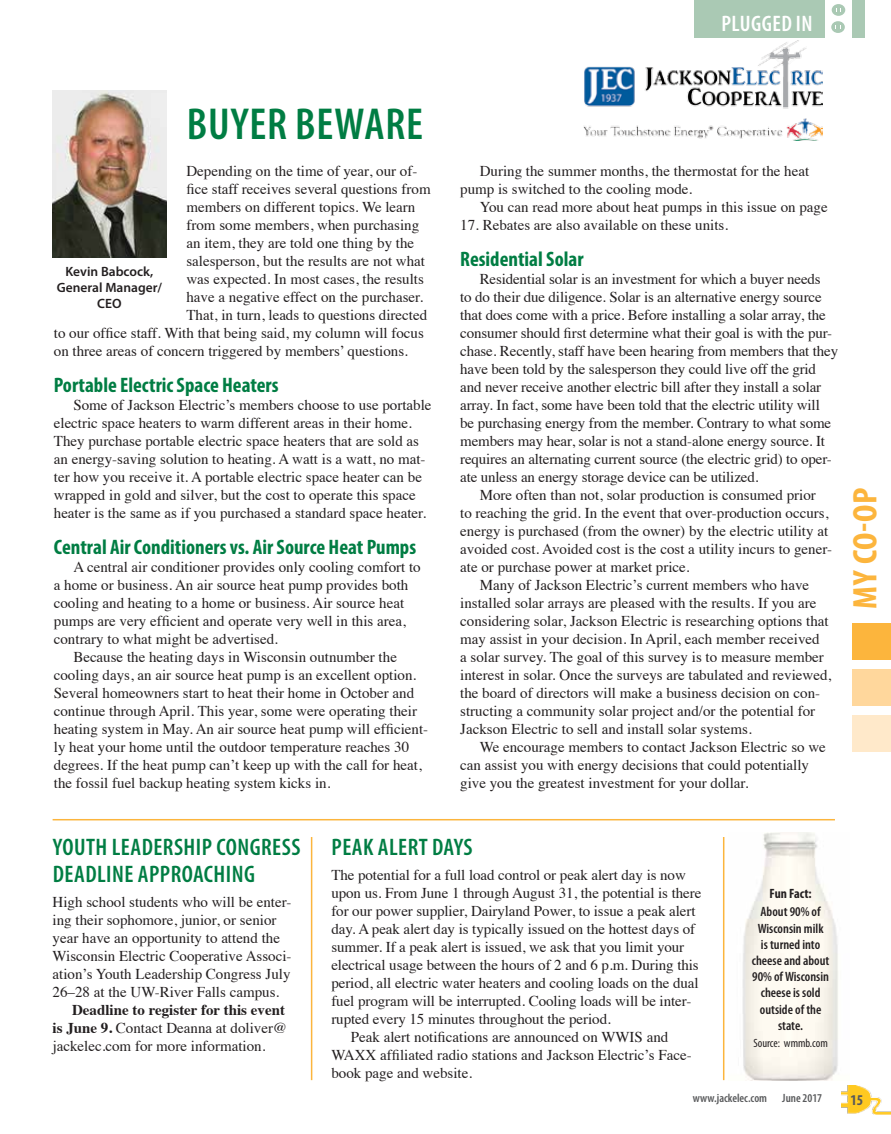
<style>
.page{position:relative;width:891px;height:1134px;background:#fff}
.page>*{position:absolute;margin:0;border:0;box-sizing:border-box;transform-origin:0 0}
.t1{font:600 condensed 45px "Myriad Pro";letter-spacing:.02em;color:#007d43}
.t2{font:700 condensed 34.2px "Myriad Pro";color:#fcb53d;scale:1.05 1}
.t3{font:600 condensed 24px/27px "Myriad Pro";letter-spacing:.02em;color:#007d43}
.t4{font:600 condensed 22.5px "Myriad Pro";letter-spacing:.02em;color:#fff}
.t5{font:700 condensed 21px "Myriad Pro";color:#007d43}
.t6{font:15px/18px "Times";color:#231f20}
.t7{font:700 condensed 15px "Myriad Pro";color:#58595b}
.t8{font:600 condensed 13.5px/16.2px "Myriad Pro";color:#231f20;text-align:center}
.t9{font:600 13.5px/16.2px "Myriad Pro";color:#231f20;text-align:center}
.t10{font:700 condensed 13.5px "Myriad Pro";color:#231f20}
.t11{font:600 condensed 12px "Myriad Pro";color:#58595b}
.t12{font:condensed 12px "Myriad Pro";color:#231f20}
.s1{font-weight:700}
</style>
<div class="page">
<img style="left:841px;top:1085px;width:50px;height:30px">
<div style="left:694px;top:0;width:170px;height:37px;background:#aac9b4"></div>
<div style="left:825px;top:0;width:27px;height:38px;background:#fff"></div>
<div style="left:832px;top:4px;width:13px;height:12px;background:#aac9b4;border-radius:50%"></div>
<div style="left:831px;top:21px;width:14px;height:12px;background:#aac9b4;border-radius:50%"></div>
<div style="left:853px;top:623px;width:38px;height:37px;background:#fcb53d"></div>
<div style="left:853px;top:669px;width:38px;height:37px;background:#ffd79c"></div>
<div style="left:853px;top:715px;width:38px;height:37px;background:#ffe9ca"></div>
<img style="left:53px;top:90px;width:113px;height:167px">
<img style="left:583px;top:40px;width:239px;height:101px">
<img style="left:742px;top:832px;width:96px;height:248px">
<hr style="left:311px;top:837px;width:1px;height:243px;background:#fcb53d">
<hr style="left:723px;top:837px;width:1px;height:243px;background:#fcb53d">
<hr style="left:53px;top:819px;width:782px;height:1px;background:#fcb53d">
<h3 class="t4" style="left:722px;top:9px;width:93px">PLUGGED IN</h3>
<h1 class="t1" style="left:187px;top:97px;width:238px">BUYER BEWARE</h1>
<p class="t6" style="left:186px;top:161px;width:232px">Depending on the time of year, our of-</p>
<p class="t6" style="left:186px;top:179px;width:246px">fice staff receives several questions from</p>
<p class="t6" style="left:186px;top:197px;width:231px">members on different topics. We learn</p>
<p class="t6" style="left:186px;top:215px;width:234px">from some members, when purchasing</p>
<p class="t6" style="left:186px;top:233px;width:229px">an item, they are told one thing by the</p>
<p class="t6" style="left:186px;top:251px;width:240px">salesperson, but the results are not what</p>
<p class="t6" style="left:186px;top:269px;width:239px">was expected. In most cases, the results</p>
<p class="t6" style="left:186px;top:287px;width:238px">have a negative effect on the purchaser.</p>
<p class="t6" style="left:186px;top:305px;width:242px">That, in turn, leads to questions directed</p>
<p class="t6" style="left:54px;top:323px;width:372px">to our office staff. With that being said, my column will focus</p>
<p class="t6" style="left:54px;top:341px;width:356px">on three areas of concern triggered by members’ questions.</p>
<h3 class="t5" style="left:54px;top:372px;width:226px">Portable Electric Space Heaters</h3>
<p class="t6" style="left:54px;top:395px;width:379px;text-indent:20px">Some of Jackson Electric’s members choose to use portable electric space heaters to warm different areas in their home.<br>They purchase portable electric space heaters that are sold as an energy-saving solution to heating. A watt is a watt, no mat&shy;ter how you receive it. A portable electric space heater can be wrapped in gold and silver, but the cost to operate this space heater is the same as if you purchased a standard space heater.</p>
<h3 class="t5" style="left:54px;top:534px;width:364px">Central Air Conditioners vs. Air Source Heat Pumps</h3>
<p class="t6" style="left:73px;top:557px;width:349px">A central air conditioner provides only cooling comfort to</p>
<p class="t6" style="left:54px;top:575px;width:356px">a home or business. An air source heat pump provides both</p>
<p class="t6" style="left:54px;top:593px;width:352px">cooling and heating to a home or business. Air source heat</p>
<p class="t6" style="left:54px;top:611px;width:353px">pumps are very efficient and operate very well in this area,</p>
<p class="t6" style="left:54px;top:629px;width:226px">contrary to what might be advertised.</p>
<p class="t6" style="left:73px;top:647px;width:325px">Because the heating days in Wisconsin outnumber the</p>
<p class="t6" style="left:54px;top:665px;width:364px">cooling days, an air source heat pump is an excellent option.</p>
<p class="t6" style="left:54px;top:683px;width:362px">Several homeowners start to heat their home in October and</p>
<p class="t6" style="left:54px;top:701px;width:365px">continue through April. This year, some were operating their</p>
<p class="t6" style="left:54px;top:719px;width:376px">heating system in May. An air source heat pump will efficient-</p>
<p class="t6" style="left:54px;top:737px;width:357px">ly heat your home until the outdoor temperature reaches 30</p>
<p class="t6" style="left:54px;top:755px;width:369px">degrees. If the heat pump can’t keep up with the call for heat,</p>
<p class="t6" style="left:54px;top:773px;width:278px">the fossil fuel backup heating system kicks in.</p>
<p class="t9" style="left:57px;top:263px;width:107px">Kevin Babcock,<br>General Manager/<br>CEO</p>
<p class="t6" style="left:460px;top:161px;width:351px;text-indent:20px">During the summer months, the thermostat for the heat pump is switched to the cooling mode.</p>
<p class="t6" style="left:480px;top:197px;width:350px">You can read more about heat pumps in this issue on page</p>
<p class="t6" style="left:460px;top:215px;width:269px">17. Rebates are also available on these units.</p>
<h3 class="t5" style="left:460px;top:246px;width:125px">Residential Solar</h3>
<p class="t6" style="left:460px;top:269px;width:380px;text-indent:20px">Residential solar is an investment for which a buyer needs<br>to do their due diligence. Solar is an alternative energy source that does come with a price. Before installing a solar array, the consumer should first determine what their goal is with the pur&shy;chase. Recently, staff have been hearing from members that they have been told by the salesperson they could live off the grid and never receive another electric bill after they install a solar array. In fact, some have been told that the electric utility will<br>be purchasing energy from the member. Contrary to what some members may hear, solar is not a stand-alone energy source. It requires an alternating current source (the electric grid) to oper&shy;ate unless an energy storage device can be utilized.</p>
<p class="t6" style="left:480px;top:485px;width:338px">More often than not, solar production is consumed prior</p>
<p class="t6" style="left:460px;top:503px;width:370px">to reaching the grid. In the event that over-production occurs,</p>
<p class="t6" style="left:460px;top:521px;width:369px">energy is purchased (from the owner) by the electric utility at</p>
<p class="t6" style="left:460px;top:539px;width:373px">avoided cost. Avoided cost is the cost a utility incurs to gener-</p>
<p class="t6" style="left:460px;top:557px;width:231px">ate or purchase power at market price.</p>
<p class="t6" style="left:480px;top:575px;width:331px">Many of Jackson Electric’s current members who have</p>
<p class="t6" style="left:460px;top:593px;width:358px">installed solar arrays are pleased with the results. If you are</p>
<p class="t6" style="left:460px;top:611px;width:370px">considering solar, Jackson Electric is researching options that</p>
<p class="t6" style="left:460px;top:629px;width:361px">may assist in your decision. In April, each member received</p>
<p class="t6" style="left:460px;top:647px;width:365px">a solar survey. The goal of this survey is to measure member</p>
<p class="t6" style="left:460px;top:665px;width:373px">interest in solar. Once the surveys are tabulated and reviewed,</p>
<p class="t6" style="left:460px;top:683px;width:361px">the board of directors will make a business decision on con-</p>
<p class="t6" style="left:460px;top:701px;width:356px">structing a community solar project and/or the potential for</p>
<p class="t6" style="left:460px;top:719px;width:293px">Jackson Electric to sell and install solar systems.</p>
<p class="t6" style="left:480px;top:737px;width:348px">We encourage members to contact Jackson Electric so we</p>
<p class="t6" style="left:460px;top:755px;width:350px">can assist you with energy decisions that could potentially</p>
<p class="t6" style="left:460px;top:773px;width:290px">give you the greatest investment for your dollar.</p>
<h2 class="t2" style="left:844px;top:609px;width:117px;rotate:-90deg">MY CO-OP</h2>
<h3 class="t3" style="left:53px;top:833px;width:249px">YOUTH LEADERSHIP CONGRESS<br>DEADLINE APPROACHING</h3>
<p class="t6" style="left:53px;top:891px;width:240px">High school students who will be enter&shy;ing their sophomore, junior, or senior year have an opportunity to attend the Wisconsin Electric Cooperative Associ&shy;ation’s Youth Leadership Congress July 26–28 at the UW-River Falls campus.</p>
<p class="t6" style="left:53px;top:999px;width:236px;text-indent:20px"><span class="s1">Deadline to register for this event is June 9.</span> Contact Deanna at doliver@ jackelec.com for more information.</p>
<h3 class="t3" style="left:332px;top:833px;width:143px">PEAK ALERT DAYS</h3>
<p class="t6" style="left:331px;top:864px;width:356px">The potential for a full load control or peak alert day is now</p>
<p class="t6" style="left:331px;top:882px;width:372px">upon us. From June 1 through August 31, the potential is there</p>
<p class="t6" style="left:331px;top:900px;width:366px">for our power supplier, Dairyland Power, to issue a peak alert</p>
<p class="t6" style="left:331px;top:918px;width:365px">day. A peak alert day is typically issued on the hottest days of</p>
<p class="t6" style="left:331px;top:936px;width:354px">summer. If a peak alert is issued, we ask that you limit your</p>
<p class="t6" style="left:331px;top:954px;width:369px">electrical usage between the hours of 2 and 6 p.m. During this</p>
<p class="t6" style="left:331px;top:972px;width:369px">period, all electric water heaters and cooling loads on the dual</p>
<p class="t6" style="left:331px;top:990px;width:362px">fuel program will be interrupted. Cooling loads will be inter-</p>
<p class="t6" style="left:331px;top:1008px;width:281px">rupted every 15 minutes throughout the period.</p>
<p class="t6" style="left:351px;top:1026px;width:319px">Peak alert notifications are announced on WWIS and</p>
<p class="t6" style="left:331px;top:1044px;width:362px">WAXX affiliated radio stations and Jackson Electric’s Face-</p>
<p class="t6" style="left:331px;top:1062px;width:142px">book page and website.</p>
<p class="t10" style="left:769px;top:885px;width:44px">Fun Fact:</p>
<p class="t8" style="left:752px;top:904px;width:79px">About 90% of<br>Wisconsin milk<br>is turned into cheese and about<br>90% of Wisconsin cheese is sold outside of the state.</p>
<p class="t12" style="left:753px;top:1036px;width:76px">Source: wmmb.com</p>
<p class="t11" style="left:693px;top:1091px;width:76px">www.jackelec.com</p>
<p class="t11" style="left:782px;top:1091px;width:41px">June 2017</p>
<p class="t7" style="left:850px;top:1090px;width:14px">15</p>
</div>
